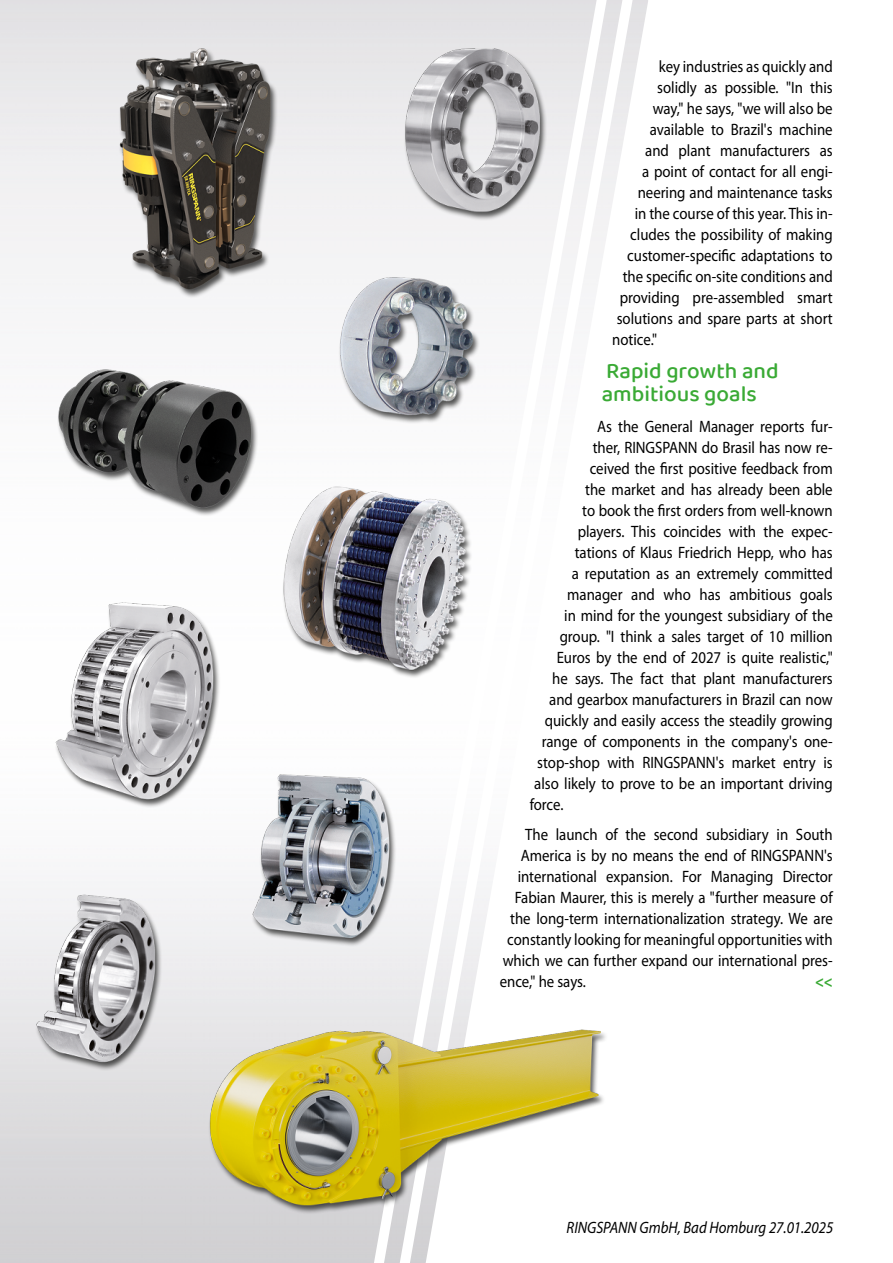
<style>
.page{position:relative;width:893px;height:1263px;background:#fff}
.page>*{position:absolute;margin:0;border:0;box-sizing:border-box;transform-origin:0 0}
.t1{font:500 22.5px/22.5px "Baloo 2";color:#3aaa35}
.t2{font:16.5px "Myriad Pro";color:#000;scale:.9 1}
.t3{font:italic 16.5px "Myriad Pro";color:#000;scale:.9 1}
.t4{font:700 16.5px "Myriad Pro";color:#3aaa35;scale:.9 1}
</style>
<div class="page">
<img style="left:0;top:0;width:648px;height:1263px">
<p class="t2" style="left:659px;top:56px;width:195px">key industries as quickly and</p>
<p class="t2" style="left:657px;top:77px;width:196px">solidly as possible. "In this</p>
<p class="t2" style="left:653px;top:98px;width:201px">way," he says, "we will also be</p>
<p class="t2" style="left:650px;top:119px;width:205px">available to Brazil's machine</p>
<p class="t2" style="left:645px;top:140px;width:210px">and plant manufacturers as</p>
<p class="t2" style="left:642px;top:161px;width:213px">a point of contact for all engi-</p>
<p class="t2" style="left:638px;top:182px;width:218px">neering and maintenance tasks</p>
<p class="t2" style="left:635px;top:203px;width:221px">in the course of this year. This in-</p>
<p class="t2" style="left:630px;top:224px;width:226px">cludes the possibility of making</p>
<p class="t2" style="left:627px;top:245px;width:230px">customer-specific adaptations to</p>
<p class="t2" style="left:623px;top:266px;width:235px">the specific on-site conditions and</p>
<p class="t2" style="left:620px;top:287px;width:238px">providing pre-assembled smart</p>
<p class="t2" style="left:617px;top:308px;width:242px">solutions and spare parts at short</p>
<p class="t2" style="left:612px;top:329px;width:51px">notice."</p>
<h1 class="t1" style="left:602px;top:361px;width:178px">Rapid growth and ambitious goals</h1>
<p class="t2" style="left:597px;top:416px;width:263px">As the General Manager reports fur-</p>
<p class="t2" style="left:593px;top:437px;width:268px">ther, RINGSPANN do Brasil has now re-</p>
<p class="t2" style="left:590px;top:458px;width:271px">ceived the first positive feedback from</p>
<p class="t2" style="left:585px;top:479px;width:276px">the market and has already been able</p>
<p class="t2" style="left:582px;top:500px;width:280px">to book the first orders from well-known</p>
<p class="t2" style="left:578px;top:521px;width:285px">players. This coincides with the expec-</p>
<p class="t2" style="left:575px;top:542px;width:288px">tations of Klaus Friedrich Hepp, who has</p>
<p class="t2" style="left:572px;top:563px;width:292px">a reputation as an extremely committed</p>
<p class="t2" style="left:567px;top:584px;width:296px">manager and who has ambitious goals</p>
<p class="t2" style="left:564px;top:605px;width:300px">in mind for the youngest subsidiary of the</p>
<p class="t2" style="left:560px;top:626px;width:305px">group. "I think a sales target of 10 million</p>
<p class="t2" style="left:557px;top:647px;width:308px">Euros by the end of 2027 is quite realistic,"</p>
<p class="t2" style="left:552px;top:668px;width:313px">he says. The fact that plant manufacturers</p>
<p class="t2" style="left:549px;top:689px;width:317px">and gearbox manufacturers in Brazil can now</p>
<p class="t2" style="left:545px;top:710px;width:322px">quickly and easily access the steadily growing</p>
<p class="t2" style="left:542px;top:731px;width:325px">range of components in the company's one-</p>
<p class="t2" style="left:537px;top:752px;width:330px">stop-shop with RINGSPANN's market entry is</p>
<p class="t2" style="left:534px;top:774px;width:333px">also likely to prove to be an important driving</p>
<p class="t2" style="left:530px;top:795px;width:39px">force.</p>
<p class="t2" style="left:525px;top:824px;width:343px">The launch of the second subsidiary in South</p>
<p class="t2" style="left:521px;top:845px;width:348px">America is by no means the end of RINGSPANN's</p>
<p class="t2" style="left:518px;top:866px;width:352px">international expansion. For Managing Director</p>
<p class="t2" style="left:515px;top:887px;width:355px">Fabian Maurer, this is merely a "further measure of</p>
<p class="t2" style="left:510px;top:908px;width:360px">the long-term internationalization strategy. We are</p>
<p class="t2" style="left:507px;top:929px;width:363px">constantly looking for meaningful opportunities with</p>
<p class="t2" style="left:503px;top:950px;width:368px">which we can further expand our international pres-</p>
<p class="t2" style="left:500px;top:971px;width:97px">ence," he says.</p>
<p class="t4" style="left:815px;top:970px;width:21px">&lt;&lt;</p>
<p class="t3" style="left:567px;top:1217px;width:298px">RINGSPANN GmbH, Bad Homburg 27.01.2025</p>
</div>
